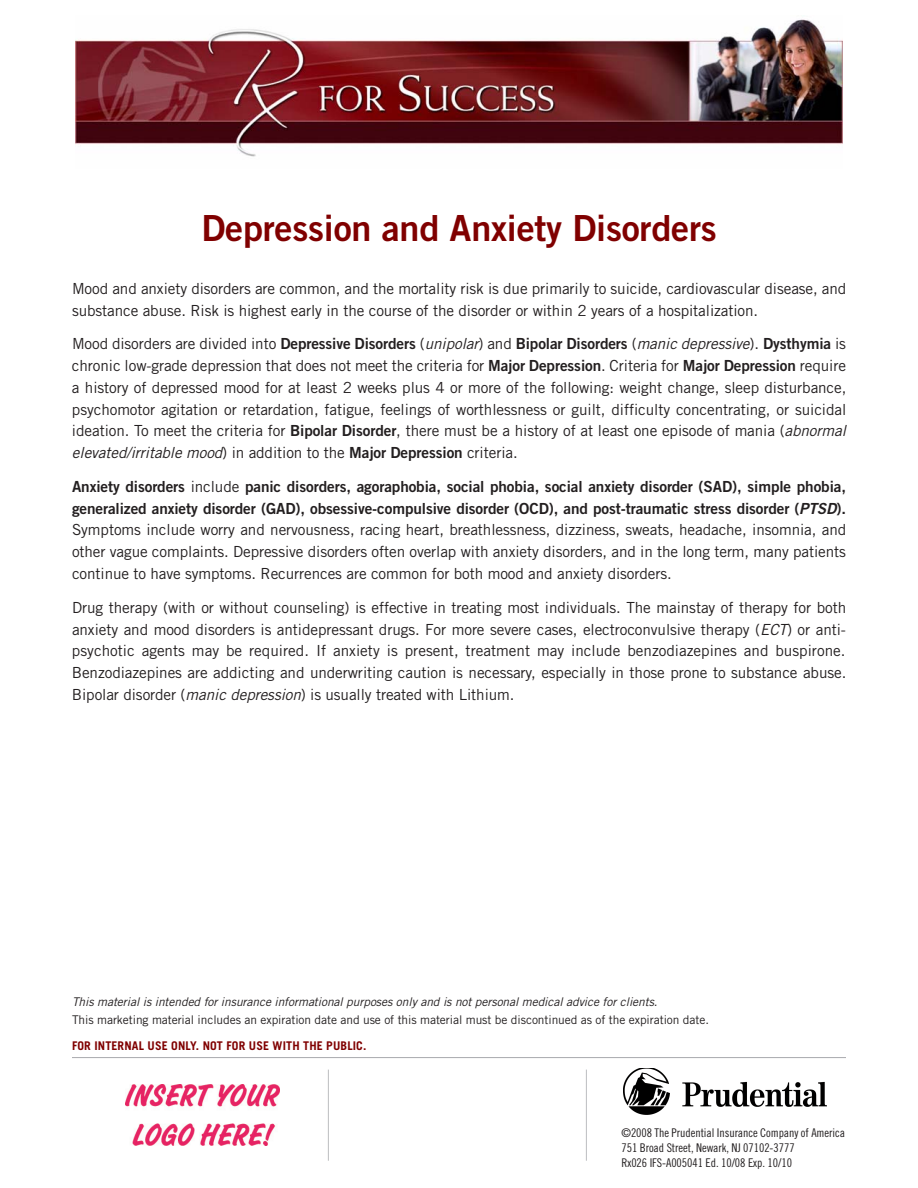
<style>
.page{position:relative;width:918px;height:1188px;background:#fff}
.page>*{position:absolute;margin:0;border:0;box-sizing:border-box;transform-origin:0 0}
.t1{font:36px "Trade Gothic Bold Two";letter-spacing:-.005em;color:#800000}
.t2{font:15.3px/21.8px "Trade Gothic";letter-spacing:-.005em;color:#231f20;text-align:justify}
.t3{font:15.3px/21.8px "Trade Gothic Bold Two";letter-spacing:-.005em;color:#231f20}
.t4{font:12px/15px "Trade Gothic Cond Eighteen";letter-spacing:-.005em;color:#231f20}
.t5{font:12px "Trade Gothic";letter-spacing:-.005em;color:#231f20}
.t6{font:italic 12px "Trade Gothic";letter-spacing:-.005em;color:#231f20}
.t7{font:700 12px "Trade Gothic";letter-spacing:.01em;color:#800000}
.s1{font-family:"Trade Gothic"}
.s2{font-family:"Trade Gothic";font-style:italic}
.s3{font-family:"Trade Gothic Bold Two"}
.s4{font-style:italic}
</style>
<div class="page">
<hr style="left:72px;top:1057px;width:774px;height:1px;background:#a8a9ad">
<img style="left:623px;top:1068px;width:204px;height:47px">
<hr style="left:586px;top:1070px;width:1px;height:91px;background:#bcbdc0">
<hr style="left:328px;top:1070px;width:1px;height:91px;background:#bcbdc0">
<img style="left:126px;top:1085px;width:153px;height:61px">
<img style="left:76px;top:19px;width:766px;height:138px">
<h1 class="t1" style="left:201px;top:215px;width:517px">Depression and Anxiety Disorders</h1>
<p class="t2" style="left:72px;top:279px;width:776px">Mood and anxiety disorders are common, and the mortality risk is due primarily to suicide, cardiovascular disease, and substance abuse. Risk is highest early in the course of the disorder or within 2 years of a hospitalization.</p>
<p class="t3" style="left:72px;top:334px;width:775px"><span class="s1">Mood disorders are divided into</span> Depressive Disorders <span class="s1">(</span><span class="s2">unipolar</span><span class="s1">) and</span> Bipolar Disorders <span class="s1">(</span><span class="s2">manic depressive</span><span class="s1">).</span> Dysthymia <span class="s1">is</span></p>
<p class="t2" style="left:72px;top:356px;width:776px">chronic low-grade depression that does not meet the criteria for <span class="s3">Major Depression</span>. Criteria for <span class="s3">Major Depression</span> require a history of depressed mood for at least 2 weeks plus 4 or more of the following: weight change, sleep disturbance, psychomotor agitation or retardation, fatigue, feelings of worthlessness or guilt, difficulty concentrating, or suicidal ideation. To meet the criteria for <span class="s3">Bipolar Disorder</span>, there must be a history of at least one episode of mania (<span class="s4">abnormal elevated/irritable mood</span>) in addition to the <span class="s3">Major Depression</span> criteria.</p>
<p class="t3" style="left:72px;top:477px;width:776px">Anxiety disorders <span class="s1">include</span> panic disorders, agoraphobia, social phobia, social anxiety disorder (SAD), simple phobia, generalized anxiety disorder (GAD), obsessive-compulsive disorder (OCD), and post-traumatic stress disorder (<span class="s4">PTSD</span>).</p>
<p class="t2" style="left:72px;top:521px;width:776px">Symptoms include worry and nervousness, racing heart, breathlessness, dizziness, sweats, headache, insomnia, and other vague complaints. Depressive disorders often overlap with anxiety disorders, and in the long term, many patients continue to have symptoms. Recurrences are common for both mood and anxiety disorders.</p>
<p class="t2" style="left:72px;top:598px;width:776px">Drug therapy (with or without counseling) is effective in treating most individuals. The mainstay of therapy for both anxiety and mood disorders is antidepressant drugs. For more severe cases, electroconvulsive therapy (<span class="s4">ECT</span>) or anti&shy;psychotic agents may be required. If anxiety is present, treatment may include benzodiazepines and buspirone.<br>Benzodiazepines are addicting and underwriting caution is necessary, especially in those prone to substance abuse.<br>Bipolar disorder (<span class="s4">manic depression</span>) is usually treated with Lithium.</p>
<p class="t6" style="left:72px;top:997px;width:587px">This material is intended for insurance informational purposes only and is not personal medical advice for clients.</p>
<p class="t5" style="left:72px;top:1016px;width:638px">This marketing material includes an expiration date and use of this material must be discontinued as of the expiration date.</p>
<p class="t7" style="left:72px;top:1041px;width:296px">FOR INTERNAL USE ONLY. NOT FOR USE WITH THE PUBLIC.</p>
<p class="t4" style="left:622px;top:1126px;width:225px">©2008 The Prudential Insurance Company of America<br>751 Broad Street, Newark, NJ 07102-3777<br>Rx026 IFS-A005041 Ed. 10/08 Exp. 10/10</p>
</div>
